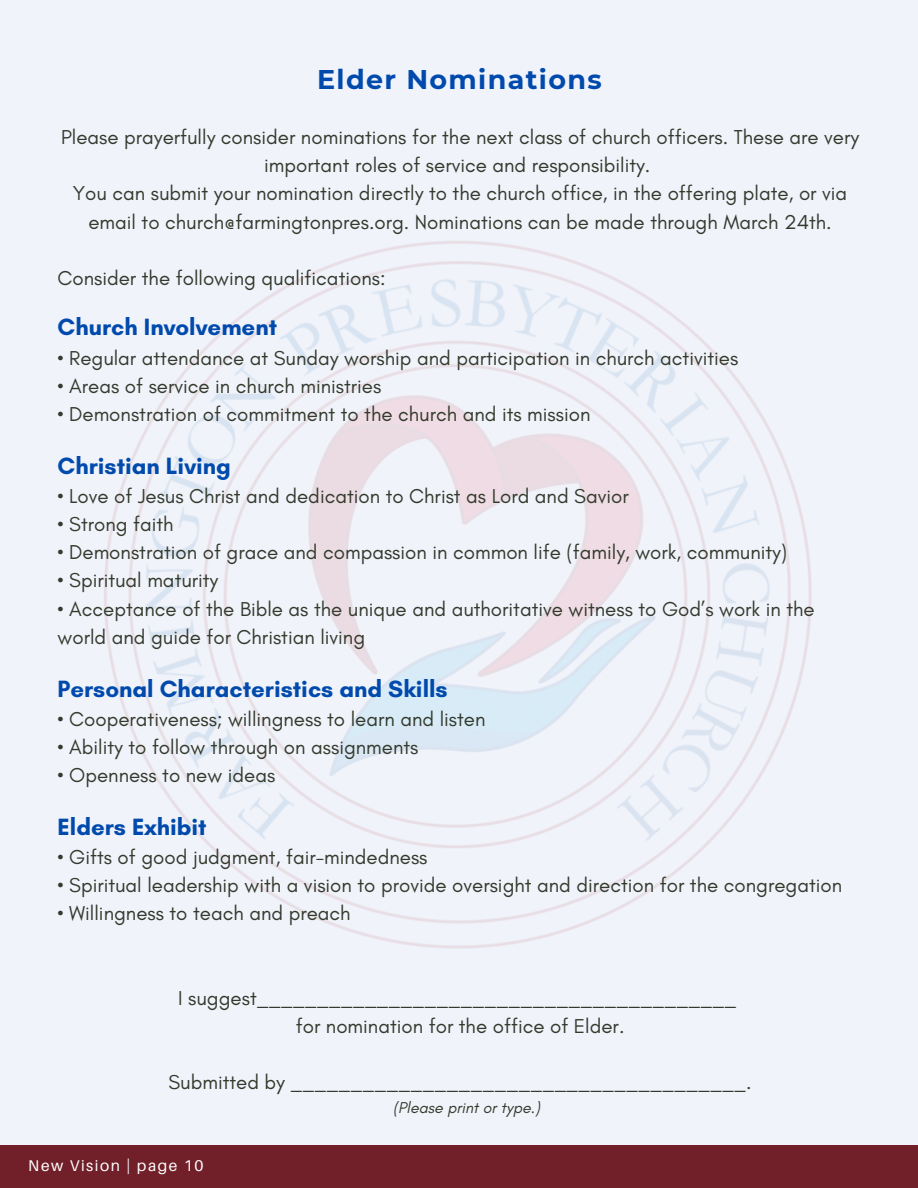
<style>
.page{position:relative;width:918px;height:1188px;background:#f0f3fa}
.page>*{position:absolute;margin:0;border:0;box-sizing:border-box;transform-origin:0 0}
.t1{font:700 27px "Montserrat";letter-spacing:.05em;color:#004aad}
.t2{font:700 24px "Glacial Indifference";color:#004aad}
.t3{font:20.55px/28.2px "Glacial Indifference";color:#343a2d;text-align:center}
.t4{font:italic 16.05px "Glacial Indifference";color:#343a2d}
.t5{font:15.6px "Aileron";letter-spacing:.1em;color:#fff}
</style>
<div class="page">
<img style="left:104px;top:241px;width:708px;height:708px">
<div style="left:0;top:1145px;width:918px;height:43px;background:#711f29"></div>
<h1 class="t1" style="left:317px;top:63px;width:286px">Elder Nominations</h1>
<h2 class="t3" style="left:61px;top:123px;width:800px">Please prayerfully consider nominations for the next class of church officers. These are very important roles of service and responsibility.<br>You can submit your nomination directly to the church office, in the offering plate, or via email to church@farmingtonpres.org. Nominations can be made through March 24th.</h2>
<h2 class="t3" style="left:58px;top:264px;width:329px">Consider the following qualifications:</h2>
<h2 class="t2" style="left:58px;top:313px;width:221px">Church Involvement</h2>
<h2 class="t3" style="left:58px;top:343px;width:682px">• Regular attendance at Sunday worship and participation in church activities</h2>
<h2 class="t3" style="left:58px;top:372px;width:325px">• Areas of service in church ministries</h2>
<h2 class="t3" style="left:58px;top:400px;width:534px">• Demonstration of commitment to the church and its mission</h2>
<h2 class="t2" style="left:58px;top:451px;width:175px">Christian Living</h2>
<h2 class="t3" style="left:58px;top:482px;width:573px">• Love of Jesus Christ and dedication to Christ as Lord and Savior</h2>
<h2 class="t3" style="left:58px;top:510px;width:118px">• Strong faith</h2>
<h2 class="t3" style="left:58px;top:538px;width:731px">• Demonstration of grace and compassion in common life (family, work, community)</h2>
<h2 class="t3" style="left:58px;top:566px;width:162px">• Spiritual maturity</h2>
<h2 class="t3" style="left:58px;top:594px;width:759px;text-align:left">• Acceptance of the Bible as the unique and authoritative witness to God’s work in the world and guide for Christian living</h2>
<h2 class="t2" style="left:58px;top:674px;width:392px">Personal Characteristics and Skills</h2>
<h2 class="t3" style="left:58px;top:705px;width:429px">• Cooperativeness; willingness to learn and listen</h2>
<h2 class="t3" style="left:58px;top:733px;width:362px">• Ability to follow through on assignments</h2>
<h2 class="t3" style="left:58px;top:761px;width:219px">• Openness to new ideas</h2>
<h2 class="t2" style="left:58px;top:812px;width:151px">Elders Exhibit</h2>
<h2 class="t3" style="left:58px;top:843px;width:371px">• Gifts of good judgment, fair-mindedness</h2>
<h2 class="t3" style="left:58px;top:871px;width:786px">• Spiritual leadership with a vision to provide oversight and direction for the congregation</h2>
<h2 class="t3" style="left:58px;top:899px;width:295px">• Willingness to teach and preach</h2>
<h2 class="t3" style="left:178px;top:984px;width:560px">I suggest________________________________________ for nomination for the office of Elder.</h2>
<h2 class="t3" style="left:169px;top:1068px;width:585px">Submitted by ______________________________________.</h2>
<h2 class="t4" style="left:393px;top:1098px;width:148px">(Please print or type.)</h2>
<p class="t5" style="left:28px;top:1156px;width:177px">New Vision | page 10</p>
</div>
